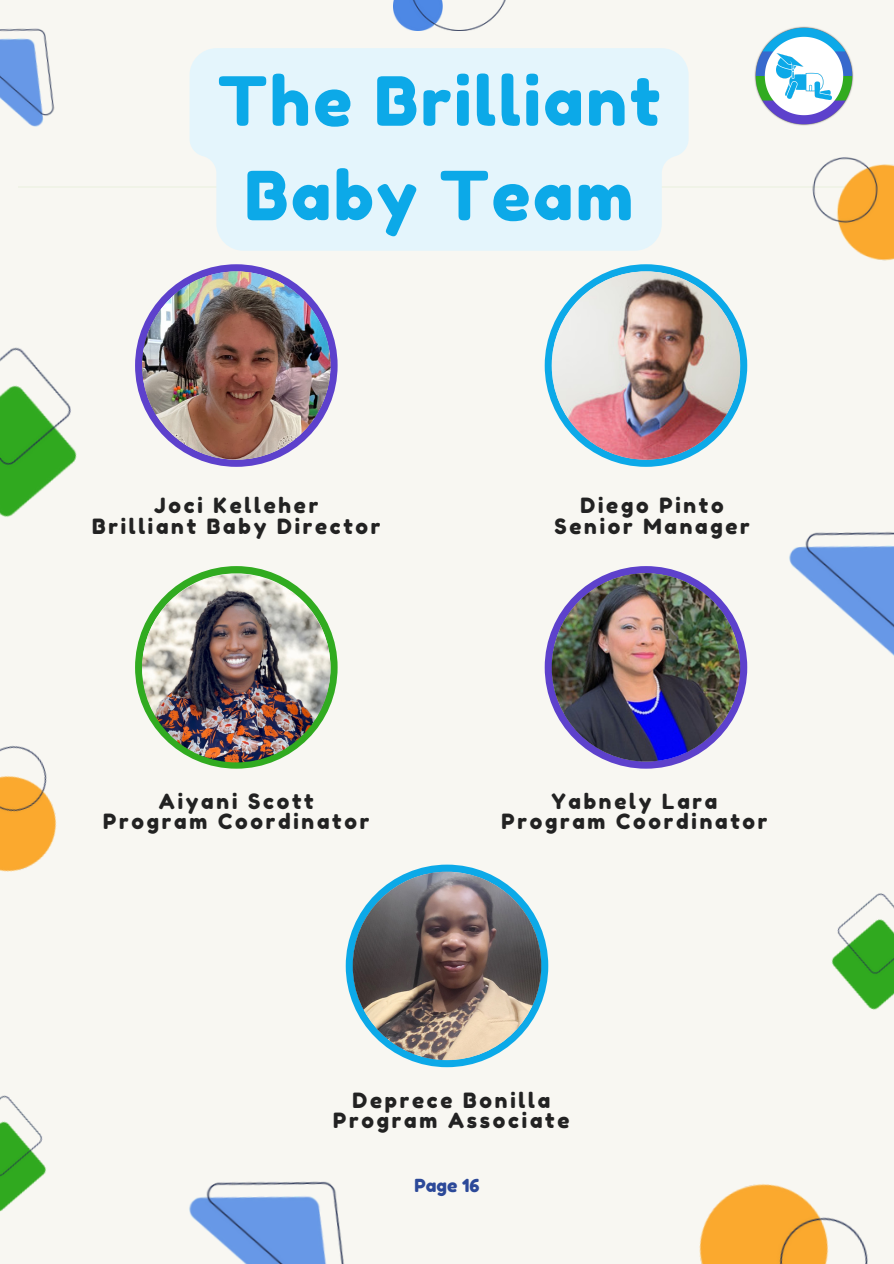
<style>
.page{position:relative;width:894px;height:1264px;background:#fff}
.page>*{position:absolute;margin:0;border:0;box-sizing:border-box;transform-origin:0 0}
.t1{font:67.5px/94.5px "Fredoka One";letter-spacing:.04em;color:#0ca9e8;text-align:center}
.t2{font:21px/20.2px "Fredoka One";letter-spacing:.13em;color:#222;text-align:center}
.t3{font:18px "Fredoka One";color:#2c4999}
</style>
<div class="page">
<div style="left:0;top:0;width:893px;height:1263px;background:#f8f7f2"></div>
<hr style="left:18px;top:186px;width:860px;height:1px;background:#8ac44f">
<svg style="left:135px;top:264px;width:202px;height:203px"></svg>
<svg style="left:544px;top:264px;width:203px;height:203px"></svg>
<svg style="left:135px;top:566px;width:202px;height:202px"></svg>
<svg style="left:544px;top:566px;width:203px;height:202px"></svg>
<svg style="left:345px;top:864px;width:203px;height:203px"></svg>
<img style="left:142px;top:271px;width:188px;height:189px;border-radius:50%">
<img style="left:551px;top:271px;width:189px;height:189px;border-radius:50%">
<img style="left:551px;top:573px;width:189px;height:188px;border-radius:50%">
<img style="left:142px;top:574px;width:188px;height:188px;border-radius:50%">
<img style="left:352px;top:871px;width:189px;height:189px;border-radius:50%">
<div style="left:189px;top:48px;width:499px;height:203px;background:#e4f5fc"></div>
<img style="left:754px;top:26px;width:100px;height:100px">
<div style="left:768px;top:40px;width:72px;height:73px;background:#fff;border-radius:50%"></div>
<img style="left:776px;top:53px;width:55px;height:46px">
<img style="left:394px;top:0;width:112px;height:31px">
<img style="left:0;top:28px;width:55px;height:99px">
<img style="left:0;top:347px;width:77px;height:170px">
<img style="left:0;top:745px;width:57px;height:127px">
<img style="left:0;top:1095px;width:46px;height:117px">
<img style="left:189px;top:1181px;width:155px;height:82px">
<img style="left:699px;top:1184px;width:169px;height:79px">
<img style="left:831px;top:893px;width:62px;height:117px">
<img style="left:789px;top:532px;width:104px;height:123px">
<img style="left:798px;top:157px;width:95px;height:104px">
<h1 class="t1" style="left:218px;top:54px;width:443px">The Brilliant<br>Baby Team</h1>
<p class="t2" style="left:92px;top:495px;width:290px">Joci Kelleher<br>Brilliant Baby Director</p>
<p class="t2" style="left:554px;top:495px;width:197px">Diego Pinto<br>Senior Manager</p>
<p class="t2" style="left:103px;top:791px;width:267px">Aiyani Scott<br>Program Coordinator</p>
<p class="t2" style="left:501px;top:791px;width:267px">Yabnely Lara<br>Program Coordinator</p>
<p class="t2" style="left:333px;top:1089px;width:238px">Deprece Bonilla<br>Program Associate</p>
<p class="t3" style="left:414px;top:1174px;width:66px">Page 16</p>
</div>
